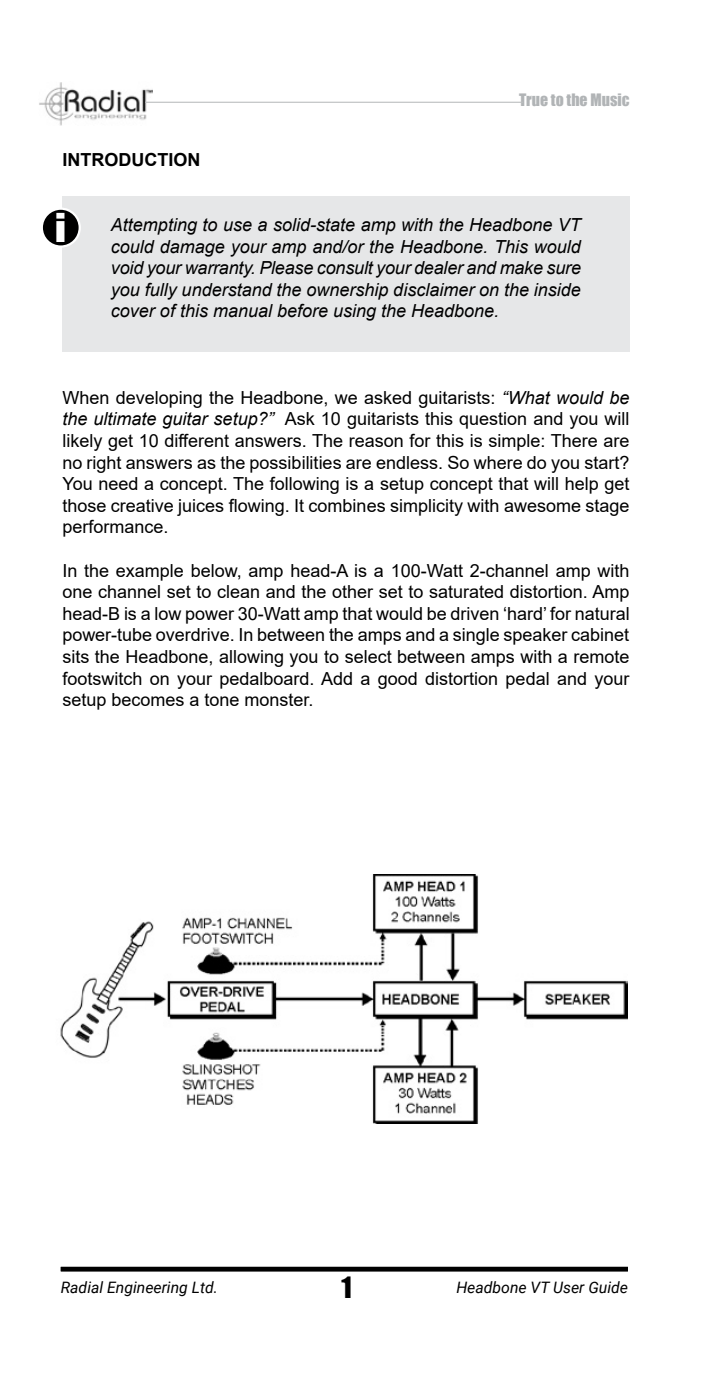
<style>
.page{position:relative;width:709px;height:1377px;background:#fff}
.page>*{position:absolute;margin:0;border:0;box-sizing:border-box;transform-origin:0 0}
.t1{font:900 40.5px "Arial";color:#fff}
.t2{font:27px "Impact";color:#000}
.t3{font:18px/21.6px "Arial";color:#000;text-align:justify}
.t4{font:italic 18px/21.6px "Arial";color:#000;text-align:justify}
.t5{font:700 18px "Arial";color:#000}
.t6{font:italic 15.75px "Roboto";color:#000}
.t7{font:15.75px "Impact";color:#b1b4b6}
.s1{font-style:italic}
</style>
<div class="page">
<div style="left:62px;top:196px;width:567px;height:156px;background:#e6e7e8"></div>
<img style="left:39px;top:82px;width:114px;height:43px">
<hr style="left:145px;top:102px;width:378px;height:1px;background:#bcbec0">
<hr style="left:61px;top:1267px;width:567px;height:4px;background:#000">
<img style="left:60px;top:874px;width:567px;height:249px">
<div style="left:42px;top:209px;width:38px;height:38px;background:#000;border-radius:50%"></div>
<div style="left:41px;top:208px;width:40px;height:40px;border:2px solid #fff;border-radius:50%"></div>
<p class="t5" style="left:62px;top:147px;width:139px">INTRODUCTION</p>
<p class="t7" style="left:519px;top:88px;width:112px">True to the Music</p>
<h1 class="t1" style="left:54px;top:198px;width:15px">i</h1>
<p class="t4" style="left:111px;top:214px;width:471px">Attempting to use a solid-state amp with the Headbone VT could damage your amp and/or the Headbone. This would void your warranty. Please consult your dealer and make sure you fully understand the ownership disclaimer on the inside cover of this manual before using the Headbone.</p>
<p class="t3" style="left:62px;top:387px;width:569px">When developing the Headbone, we asked guitarists: <span class="s1">“What would be the ultimate guitar setup?”</span> Ask 10 guitarists this question and you will likely get 10 different answers. The reason for this is simple: There are no right answers as the possibilities are endless. So where do you start?<br>You need a concept. The following is a setup concept that will help get those creative juices flowing. It combines simplicity with awesome stage performance.</p>
<p class="t3" style="left:62px;top:559px;width:569px">In the example below, amp head-A is a 100-Watt 2-channel amp with one channel set to clean and the other set to saturated distortion. Amp head-B is a low power 30-Watt amp that would be driven ‘hard’ for natural power-tube overdrive. In between the amps and a single speaker cabinet sits the Headbone, allowing you to select between amps with a remote footswitch on your pedalboard. Add a good distortion pedal and your setup becomes a tone monster.</p>
<h2 class="t2" style="left:341px;top:1266px;width:12px">1</h2>
<p class="t6" style="left:61px;top:1276px;width:159px">Radial Engineering Ltd.</p>
<p class="t6" style="left:456px;top:1276px;width:173px">Headbone VT User Guide</p>
</div>
